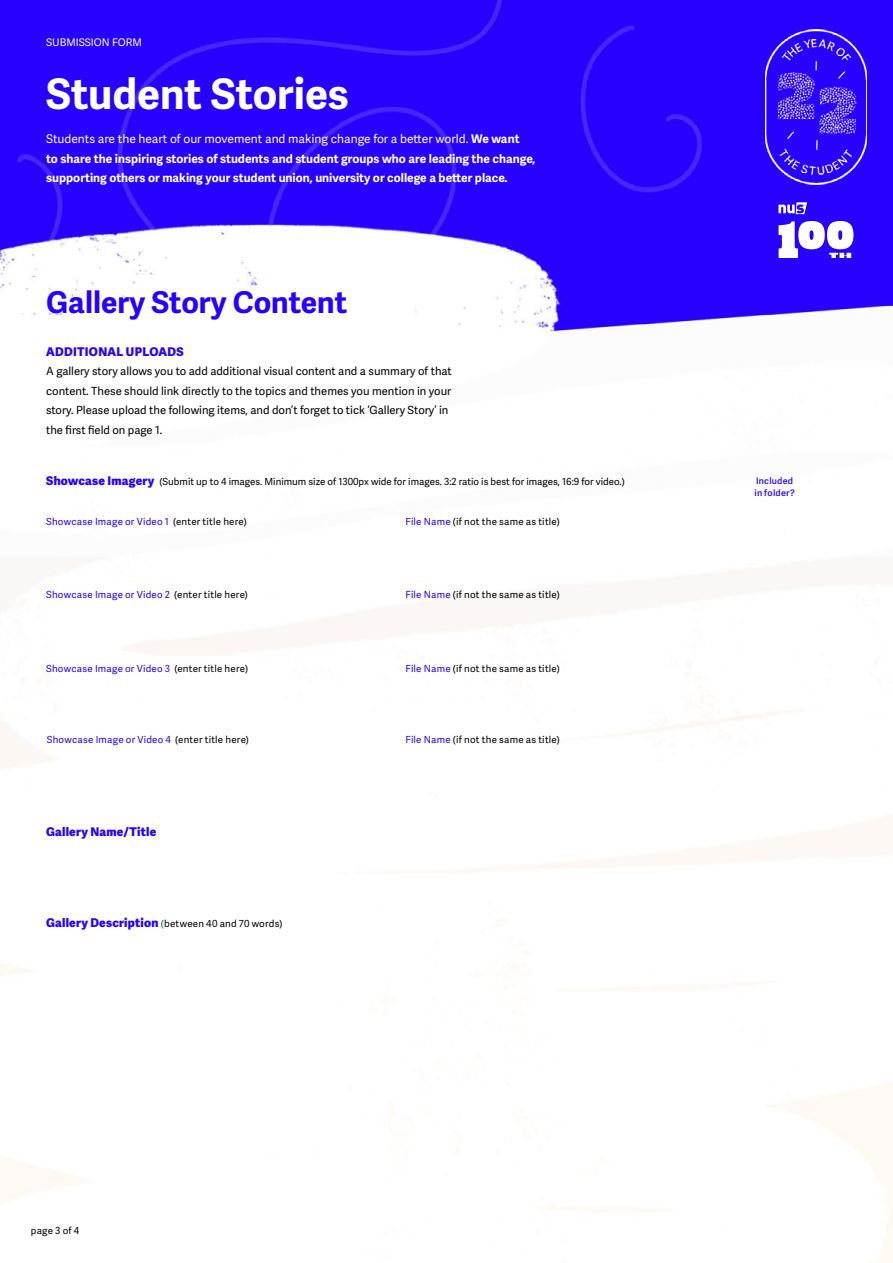
<style>
.page{position:relative;width:893px;height:1263px;background:#fff}
.page>*{position:absolute;margin:0;border:0;box-sizing:border-box;transform-origin:0 0}
.t1{font:700 42px "Adelle Sans";color:#fff}
.t2{font:700 30px "Adelle Sans";color:#2700ff}
.t3{font:700 12px/19.5px "Adelle Sans";color:#fff}
.t4{font:800 12px "Adelle Sans";letter-spacing:.02em;color:#2700ff}
.t5{font:11.25px/19.5px "Adelle Sans";color:#000}
.t6{font:10.5px "Adelle Sans";color:#fff}
.t7{font:9.75px "Adelle Sans";letter-spacing:.02em;color:#000}
.t8{font:9.75px "Adelle Sans";letter-spacing:.025em;color:#2700ff}
.t9{font:9.75px "Adelle Sans";color:#000}
.t10{font:600 9px/12px "Adelle Sans";letter-spacing:.025em;color:#2700ff}
.s1{font-weight:400}
.s2{font-weight:800;font-size:12px;color:#2700ff}
.s3{color:#000}
.s4{color:#2700ff}
.s5{color:#00627d}
</style>
<div class="page">
<img style="left:0;top:0;width:893px;height:1263px">
<img style="left:765px;top:29px;width:101px;height:156px">
<svg style="left:778px;top:221px;width:75px;height:37px"></svg>
<svg style="left:778px;top:202px;width:29px;height:12px"></svg>
<p class="t6" style="left:46px;top:36px;width:97px">SUBMISSION FORM</p>
<h1 class="t1" style="left:46px;top:69px;width:304px">Student Stories</h1>
<p class="t3" style="left:46px;top:129px;width:491px"><span class="s1">Students are the heart of our movement and making change for a better world.</span> We want<br>to share the inspiring stories of students and student groups who are leading the change, supporting others or making your student union, university or college a better place.</p>
<h2 class="t2" style="left:46px;top:284px;width:302px">Gallery Story Content</h2>
<p class="t4" style="left:46px;top:344px;width:139px">ADDITIONAL UPLOADS</p>
<p class="t5" style="left:46px;top:362px;width:407px">A gallery story allows you to add additional visual content and a summary of that content. These should link directly to the topics and themes you mention in your story. Please upload the following items, and don’t forget to tick ‘Gallery Story’ in the first field on page 1.</p>
<p class="t9" style="left:46px;top:476px;width:580px"><span class="s2">Showcase Imagery</span> (Submit up to 4 images. Minimum size of 1300px wide for images. 3:2 ratio is best for images, 16:9 for video.)</p>
<p class="t10" style="left:754px;top:475px;width:42px">Included in folder?</p>
<p class="t8" style="left:46px;top:516px;width:202px">Showcase Image or Video 1 <span class="s3">(enter title here)</span></p>
<p class="t7" style="left:405px;top:516px;width:156px"><span class="s4">File Name</span> (if not the same as title)</p>
<p class="t8" style="left:46px;top:589px;width:203px">Showcase Image or Video 2 <span class="s3">(enter title here)</span></p>
<p class="t7" style="left:405px;top:589px;width:156px"><span class="s4">File Name</span> (if not the same as title)</p>
<p class="t8" style="left:46px;top:662px;width:204px">Showcase Image or Video 3 <span class="s3">(enter title here)</span></p>
<p class="t7" style="left:405px;top:662px;width:156px"><span class="s4">File Name</span> (if not the same as title)</p>
<p class="t8" style="left:47px;top:734px;width:204px">Showcase Image or Video 4 <span class="s3">(enter title here)</span></p>
<p class="t7" style="left:405px;top:734px;width:156px"><span class="s4">File Name</span> (if not the same as title)</p>
<p class="t4" style="left:46px;top:824px;width:112px">Gallery Name/Title</p>
<p class="t7" style="left:46px;top:918px;width:238px"><span class="s2">Gallery Description</span> <span class="s5">(</span>between 40 and 70 words)</p>
<p class="t7" style="left:31px;top:1225px;width:50px">page 3 of 4</p>
</div>
